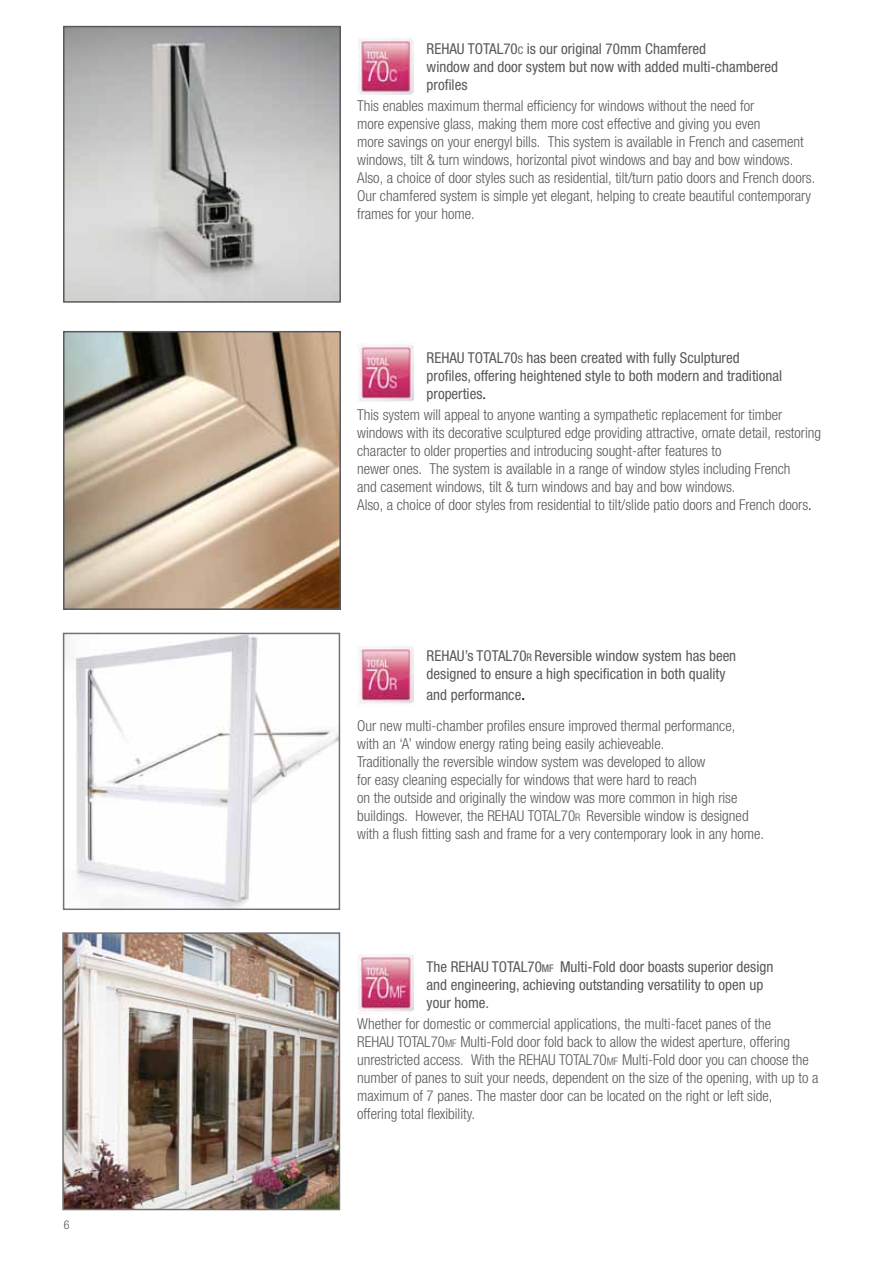
<style>
.page{position:relative;width:893px;height:1263px;background:#fff}
.page>*{position:absolute;margin:0;border:0;box-sizing:border-box;transform-origin:0 0}
.t1{font:300 condensed 15px/18px "Helvetica Neue LTW1 G";color:#58595b}
.t2{font:condensed 15px/18px "Helvetica Neue LTW1 G";color:#58595b}
.t3{font:300 condensed 12px "Helvetica Neue LTW1 G";color:#58595b}
.s1{font-size:10.5px}
.s2{color:#000}
.s3{font-weight:400}
.s4{font-weight:400;font-size:18px;color:#000}
</style>
<div class="page">
<img style="left:66px;top:636px;width:271px;height:271px">
<div style="left:63px;top:633px;width:277px;height:277px;border:2px solid #717275"></div>
<img style="left:65px;top:935px;width:272px;height:272px">
<div style="left:62px;top:932px;width:278px;height:278px;border:2px solid #717275"></div>
<img style="left:66px;top:29px;width:272px;height:271px">
<div style="left:63px;top:26px;width:278px;height:277px;border:2px solid #58595b"></div>
<img style="left:66px;top:334px;width:272px;height:273px">
<div style="left:63px;top:331px;width:278px;height:279px;border:2px solid #58595b"></div>
<img style="left:357px;top:37px;width:57px;height:59px">
<img style="left:357px;top:645px;width:57px;height:62px">
<img style="left:357px;top:954px;width:57px;height:60px">
<img style="left:357px;top:343px;width:57px;height:59px">
<p class="t3" style="left:64px;top:1218px;width:7px">6</p>
<p class="t2" style="left:427px;top:40px;width:353px">REHAU TOTAL70<span class="s1">C</span> is our original 70mm Chamfered<br>window and door system but now with added multi-chambered profiles</p>
<p class="t1" style="left:357px;top:97px;width:460px">This enables maximum thermal efficiency for windows without the need for<br>more expensive glass, making them more cost effective and giving you even<br>more savings on your energyl bills. This system is available in French and casement windows, tilt &amp; turn windows, horizontal pivot windows and bay and bow windows.<br>Also, a choice of door styles such as residential, tilt/turn patio doors and French doors.<br>Our chamfered system is simple yet elegant, helping to create beautiful contemporary frames for your home.</p>
<p class="t2" style="left:427px;top:348px;width:357px">REHAU TOTAL70<span class="s1">S</span> has been created with fully Sculptured profiles, offering heightened style to both modern and traditional properties<span class="s2">.</span></p>
<p class="t1" style="left:357px;top:406px;width:465px">This system will appeal to anyone wanting a sympathetic replacement for timber windows with its decorative sculptured edge providing attractive, ornate detail, restoring character to older properties and introducing sought-after features to<br>newer ones. The system is available in a range of window styles including French<br>and casement windows, tilt &amp; turn windows and bay and bow windows.<br>Also, a choice of door styles from residential to tilt/slide patio doors and French doors<span class="s2">.</span></p>
<p class="t2" style="left:427px;top:646px;width:311px">REHAU’s TOTAL70<span class="s1">R</span> Reversible window system has been designed to ensure a high specification in both quality</p>
<p class="t1" style="left:357px;top:680px;width:380px;line-height:30.5px;text-indent:69px"><span class="s3">and performance</span><span class="s4">.<br></span>Our new multi-chamber profiles ensure improved thermal performance,</p>
<p class="t1" style="left:357px;top:735px;width:409px">with an ‘A’ window energy rating being easily achieveable.<br>Traditionally the reversible window system was developed to allow<br>for easy cleaning especially for windows that were hard to reach<br>on the outside and originally the window was more common in high rise buildings. However, the REHAU TOTAL70<span class="s1">R</span> Reversible window is designed with a flush fitting sash and frame for a very contemporary look in any home.</p>
<p class="t2" style="left:427px;top:957px;width:348px">The REHAU TOTAL70<span class="s1">MF</span> Multi-Fold door boasts superior design and engineering, achieving outstanding versatility to open up your home.</p>
<p class="t1" style="left:357px;top:1015px;width:463px">Whether for domestic or commercial applications, the multi-facet panes of the<br>REHAU TOTAL70<span class="s1">MF</span> Multi-Fold door fold back to allow the widest aperture, offering unrestricted access. With the REHAU TOTAL70<span class="s1">MF</span> Multi-Fold door you can choose the number of panes to suit your needs, dependent on the size of the opening, with up to a maximum of 7 panes. The master door can be located on the right or left side,<br>offering total flexibility.</p>
</div>
